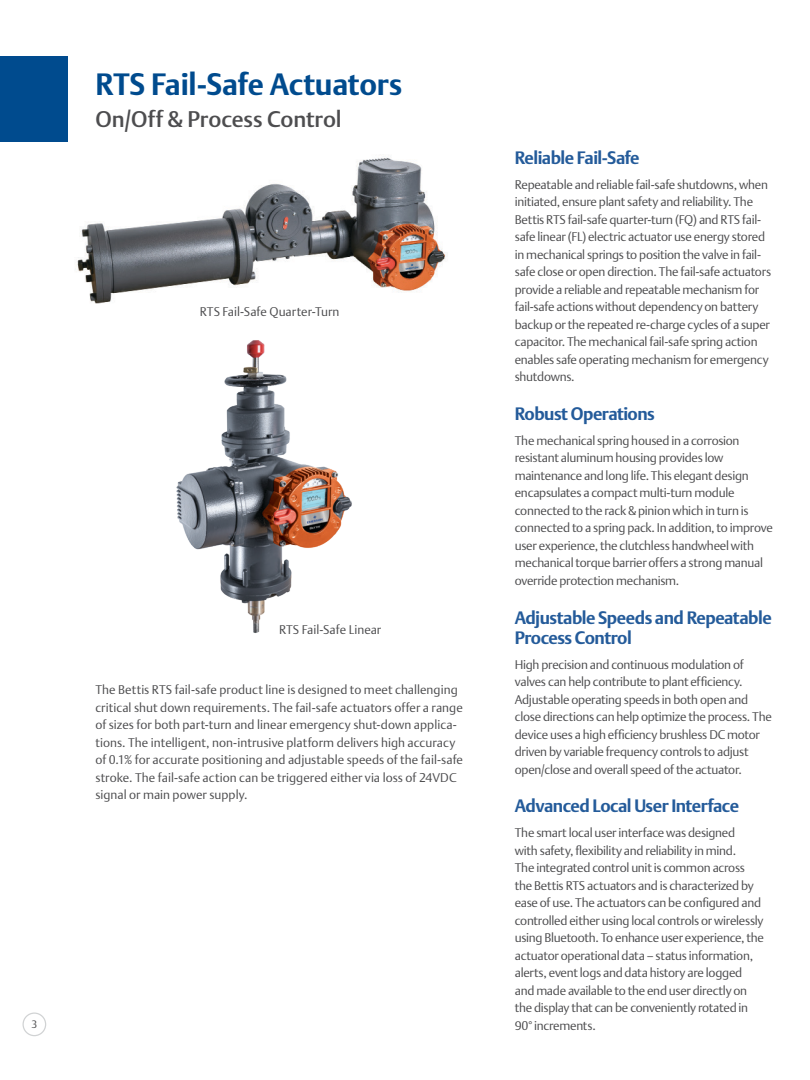
<style>
.page{position:relative;width:810px;height:1080px;background:#fff}
.page>*{position:absolute;margin:0;border:0;box-sizing:border-box;transform-origin:0 0}
.t1{font:700 30px "DTL Argo T";letter-spacing:-.01em;color:#004b8e}
.t2{font:500 22.5px "DTL Argo T";letter-spacing:-.005em;color:#4d4d4f}
.t3{font:700 17.5px/20px "DTL Argo T";letter-spacing:-.03em;color:#245b9a}
.t4{font:300 12.5px/17.5px "DTL Argo T";letter-spacing:-.02em;color:#4d4d4f}
.t5{font:300 12.5px/17.5px "DTL Argo T";letter-spacing:.005em;color:#4d4d4f}
.t6{font:300 12.5px "DTL Argo T";color:#4d4d4f}
.t7{font:300 10.62px "DTL Argo T";color:#4d4d4f}
</style>
<div class="page">
<div style="left:22px;top:1012px;width:24px;height:24px;border:1px solid #d1d3d4;border-radius:50%"></div>
<img style="left:77px;top:157px;width:371px;height:147px">
<div style="left:0;top:57px;width:68px;height:85px;background:#004b8e"></div>
<img style="left:176px;top:340px;width:176px;height:293px">
<p class="t7" style="left:31px;top:1018px;width:7px">3</p>
<h1 class="t1" style="left:95px;top:67px;width:308px">RTS Fail-Safe Actuators</h1>
<h2 class="t2" style="left:95px;top:105px;width:248px">On/Off &amp; Process Control</h2>
<p class="t6" style="left:200px;top:304px;width:141px">RTS Fail-Safe Quarter-Turn</p>
<p class="t6" style="left:279px;top:622px;width:104px">RTS Fail-Safe Linear</p>
<p class="t5" style="left:95px;top:681px;width:369px">The Bettis RTS fail-safe product line is designed to meet challenging critical shut down requirements. The fail-safe actuators offer a range of sizes for both part-turn and linear emergency shut-down applica&shy;tions. The intelligent, non-intrusive platform delivers high accuracy of 0.1% for accurate positioning and adjustable speeds of the fail-safe stroke. The fail-safe action can be triggered either via loss of 24VDC signal or main power supply.</p>
<h3 class="t3" style="left:515px;top:147px;width:126px">Reliable Fail-Safe</h3>
<p class="t4" style="left:515px;top:175px;width:258px">Repeatable and reliable fail-safe shutdowns, when initiated, ensure plant safety and reliability. The Bettis RTS fail-safe quarter-turn (FQ) and RTS fail&shy;safe linear (FL) electric actuator use energy stored in mechanical springs to position the valve in fail&shy;safe close or open direction. The fail-safe actuators provide a reliable and repeatable mechanism for fail-safe actions without dependency on battery backup or the repeated re-charge cycles of a super capacitor. The mechanical fail-safe spring action enables safe operating mechanism for emergency shutdowns.</p>
<h3 class="t3" style="left:515px;top:404px;width:142px">Robust Operations</h3>
<p class="t4" style="left:515px;top:432px;width:260px">The mechanical spring housed in a corrosion resistant aluminum housing provides low maintenance and long life. This elegant design encapsulates a compact multi-turn module connected to the rack &amp; pinion which in turn is connected to a spring pack. In addition, to improve user experience, the clutchless handwheel with mechanical torque barrier offers a strong manual override protection mechanism.</p>
<h3 class="t3" style="left:515px;top:607px;width:259px">Adjustable Speeds and Repeatable<br>Process Control</h3>
<p class="t4" style="left:515px;top:655px;width:259px">High precision and continuous modulation of valves can help contribute to plant efficiency.<br>Adjustable operating speeds in both open and close directions can help optimize the process. The device uses a high efficiency brushless DC motor driven by variable frequency controls to adjust open/close and overall speed of the actuator.</p>
<h3 class="t3" style="left:515px;top:796px;width:226px">Advanced Local User Interface</h3>
<p class="t4" style="left:515px;top:824px;width:251px">The smart local user interface was designed<br>with safety, flexibility and reliability in mind.<br>The integrated control unit is common across the Bettis RTS actuators and is characterized by ease of use. The actuators can be configured and controlled either using local controls or wirelessly using Bluetooth. To enhance user experience, the actuator operational data – status information, alerts, event logs and data history are logged and made available to the end user directly on the display that can be conveniently rotated in 90° increments.</p>
</div>
